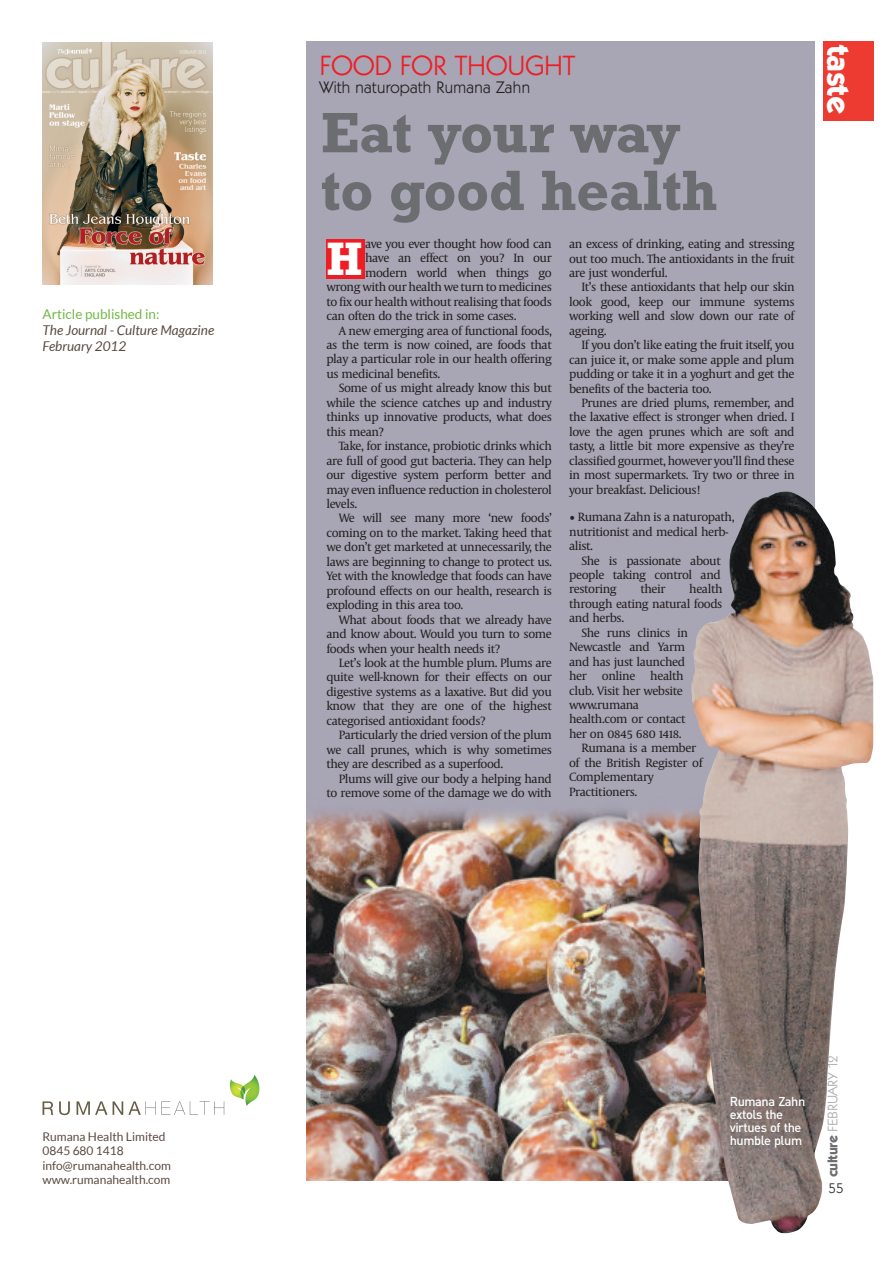
<style>
.page{position:relative;width:893px;height:1263px;background:#fff}
.page>*{position:absolute;margin:0;border:0;box-sizing:border-box;transform-origin:0 0}
.t1{font:700 57.75px/57.8px "Rockwell";letter-spacing:-.01em;color:#6c6d70}
.t2{font:700 47.7px "Rockwell";color:#fff}
.t3{font:700 33.15px "Kabel Md ITC";color:#fff}
.t4{font:28.95px "Kabel ITC";letter-spacing:-.035em;color:#ee1d23}
.t5{font:17.4px "Kabel ITC";letter-spacing:-.02em;color:#231f20}
.t6{font:14.4px "Kabel ITC";letter-spacing:-.03em;color:#a8a9ad}
.t7{font:14.4px "Kabel ITC";color:#231f20}
.t8{font:italic 13.5px/16.2px "Lato";color:#5a493f}
.t9{font:13.5px "Lato";color:#70b844}
.t10{font:500 12.75px/13px "DIN";letter-spacing:-.035em;color:#fff}
.t11{font:12.3px/14.4px "Capitolium News";letter-spacing:-.035em;color:#231f20;text-align:justify}
.t12{font:italic 12.3px/14.4px "Capitolium News";letter-spacing:-.035em;color:#231f20}
.t13{font:12px/14.4px "Lato";color:#5a493f}
.s1{font-family:"Kabel Md ITC";font-weight:700;color:#6c6d70}
</style>
<div class="page">
<svg style="left:43px;top:1101px;width:10px;height:14px"></svg>
<svg style="left:59px;top:1101px;width:11px;height:14px"></svg>
<svg style="left:77px;top:1074px;width:182px;height:41px"></svg>
<img style="left:42px;top:42px;width:171px;height:243px">
<img style="left:307px;top:42px;width:508px;height:1139px">
<div style="left:823px;top:41px;width:50px;height:80px;background:#ee3b31"></div>
<div style="left:326px;top:240px;width:39px;height:39px;background:#ee1d23"></div>
<img style="left:691px;top:491px;width:182px;height:742px">
<p class="t9" style="left:43px;top:306px;width:118px">Article published in:</p>
<p class="t8" style="left:43px;top:322px;width:173px">The Journal - Culture Magazine<br>February 2012</p>
<h3 class="t4" style="left:319px;top:49px;width:258px">FOOD FOR THOUGHT</h3>
<h3 class="t5" style="left:319px;top:78px;width:213px">With naturopath Rumana Zahn</h3>
<h1 class="t1" style="left:321px;top:103px;width:398px">Eat your way to good health</h1>
<h2 class="t2" style="left:326px;top:231px;width:38px">H</h2>
<p class="t11" style="left:365px;top:237px;width:188px">ave you ever thought how food can</p>
<p class="t11" style="left:365px;top:251px;width:188px">have an effect on you? In our</p>
<p class="t11" style="left:365px;top:266px;width:188px">modern world when things go</p>
<p class="t11" style="left:326px;top:280px;width:227px">wrong with our health we turn to medicines</p>
<p class="t11" style="left:326px;top:295px;width:227px">to fix our health without realising that foods</p>
<p class="t11" style="left:326px;top:309px;width:192px">can often do the trick in some cases.</p>
<p class="t11" style="left:339px;top:323px;width:215px">A new emerging area of functional foods,</p>
<p class="t11" style="left:326px;top:338px;width:227px">as the term is now coined, are foods that</p>
<p class="t11" style="left:326px;top:352px;width:227px">play a particular role in our health offering</p>
<p class="t11" style="left:326px;top:367px;width:115px">us medicinal benefits.</p>
<p class="t11" style="left:339px;top:381px;width:215px">Some of us might already know this but</p>
<p class="t11" style="left:326px;top:396px;width:227px">while the science catches up and industry</p>
<p class="t11" style="left:326px;top:410px;width:227px">thinks up innovative products, what does</p>
<p class="t11" style="left:326px;top:425px;width:59px">this mean?</p>
<p class="t11" style="left:339px;top:439px;width:215px">Take, for instance, probiotic drinks which</p>
<p class="t11" style="left:326px;top:453px;width:227px">are full of good gut bacteria. They can help</p>
<p class="t11" style="left:326px;top:468px;width:227px">our digestive system perform better and</p>
<p class="t11" style="left:326px;top:482px;width:227px">may even influence reduction in cholesterol</p>
<p class="t11" style="left:326px;top:497px;width:32px">levels.</p>
<p class="t11" style="left:339px;top:511px;width:215px">We will see many more ‘new foods’</p>
<p class="t11" style="left:326px;top:526px;width:227px">coming on to the market. Taking heed that</p>
<p class="t11" style="left:326px;top:540px;width:227px">we don’t get marketed at unnecessarily, the</p>
<p class="t11" style="left:326px;top:555px;width:227px">laws are beginning to change to protect us.</p>
<p class="t11" style="left:326px;top:569px;width:227px">Yet with the knowledge that foods can have</p>
<p class="t11" style="left:326px;top:584px;width:227px">profound effects on our health, research is</p>
<p class="t11" style="left:326px;top:598px;width:138px">exploding in this area too.</p>
<p class="t11" style="left:339px;top:612px;width:215px">What about foods that we already have</p>
<p class="t11" style="left:326px;top:627px;width:227px">and know about. Would you turn to some</p>
<p class="t11" style="left:326px;top:641px;width:175px">foods when your health needs it?</p>
<p class="t11" style="left:339px;top:656px;width:215px">Let’s look at the humble plum. Plums are</p>
<p class="t11" style="left:326px;top:670px;width:227px">quite well-known for their effects on our</p>
<p class="t11" style="left:326px;top:685px;width:227px">digestive systems as a laxative. But did you</p>
<p class="t11" style="left:326px;top:699px;width:227px">know that they are one of the highest</p>
<p class="t11" style="left:326px;top:714px;width:161px">categorised antioxidant foods?</p>
<p class="t11" style="left:339px;top:728px;width:215px">Particularly the dried version of the plum</p>
<p class="t11" style="left:326px;top:742px;width:227px">we call prunes, which is why sometimes</p>
<p class="t11" style="left:326px;top:757px;width:178px">they are described as a superfood.</p>
<p class="t11" style="left:339px;top:771px;width:215px">Plums will give our body a helping hand</p>
<p class="t11" style="left:326px;top:786px;width:227px">to remove some of the damage we do with</p>
<p class="t11" style="left:569px;top:237px;width:227px">an excess of drinking, eating and stressing out too much. The antioxidants in the fruit are just wonderful.</p>
<p class="t11" style="left:569px;top:280px;width:227px;text-indent:12px">It’s these antioxidants that help our skin look good, keep our immune systems working well and slow down our rate of ageing.</p>
<p class="t11" style="left:569px;top:338px;width:227px;text-indent:12px">If you don’t like eating the fruit itself, you can juice it, or make some apple and plum pudding or take it in a yoghurt and get the benefits of the bacteria too.</p>
<p class="t11" style="left:569px;top:396px;width:227px;text-indent:12px">Prunes are dried plums, remember, and the laxative effect is stronger when dried. I love the agen prunes which are soft and tasty, a little bit more expensive as they’re classified gourmet, however you’ll find these in most supermarkets. Try two or three in your breakfast. Delicious!</p>
<p class="t11" style="left:569px;top:510px;width:167px;text-align:left">• Rumana Zahn is a naturopath, nutritionist and medical herb&shy;alist.</p>
<p class="t11" style="left:569px;top:553px;width:153px;text-indent:12px">She is passionate about people taking control and restoring</p>
<p class="t11" style="left:640px;top:582px;width:27px">their</p>
<p class="t11" style="left:689px;top:582px;width:35px">health</p>
<p class="t11" style="left:569px;top:597px;width:155px">through eating natural foods</p>
<p class="t11" style="left:569px;top:611px;width:56px">and herbs.</p>
<p class="t11" style="left:581px;top:626px;width:108px">She runs clinics in</p>
<p class="t11" style="left:569px;top:640px;width:117px">Newcastle and Yarm</p>
<p class="t11" style="left:569px;top:654px;width:117px">and has just launched</p>
<p class="t11" style="left:569px;top:669px;width:116px">her online health</p>
<p class="t11" style="left:569px;top:683px;width:115px">club. Visit her website</p>
<p class="t11" style="left:569px;top:698px;width:71px">w w w.r u m a n a</p>
<p class="t11" style="left:569px;top:712px;width:118px">health.com or contact</p>
<p class="t11" style="left:569px;top:727px;width:114px">her on 0845 680 1418.</p>
<p class="t11" style="left:581px;top:741px;width:116px">Rumana is a member</p>
<p class="t11" style="left:569px;top:756px;width:135px">of the British Register of</p>
<p class="t11" style="left:569px;top:770px;width:86px">Complementar y</p>
<p class="t11" style="left:569px;top:785px;width:70px">Practitioners.</p>
<h3 class="t3" style="left:859px;top:45px;width:71px;rotate:90deg">taste</h3>
<p class="t12" style="left:51px;top:1124px;width:85px">white wine stock.</p>
<p class="t12" style="left:51px;top:1153px;width:221px">bowls and arrange the mussels and sauce on top.</p>
<p class="t13" style="left:43px;top:1129px;width:130px">Rumana Health Limited<br>0845 680 1418 info@rumanahealth.com www.rumanahealth.com</p>
<p class="t10" style="left:730px;top:1095px;width:77px">Rumana Zahn extols the virtues of the humble plum</p>
<p class="t6" style="left:825px;top:1177px;width:124px;rotate:-90deg"><span class="s1">culture</span> FEBRUARY 12</p>
<p class="t7" style="left:829px;top:1180px;width:17px">55</p>
</div>
